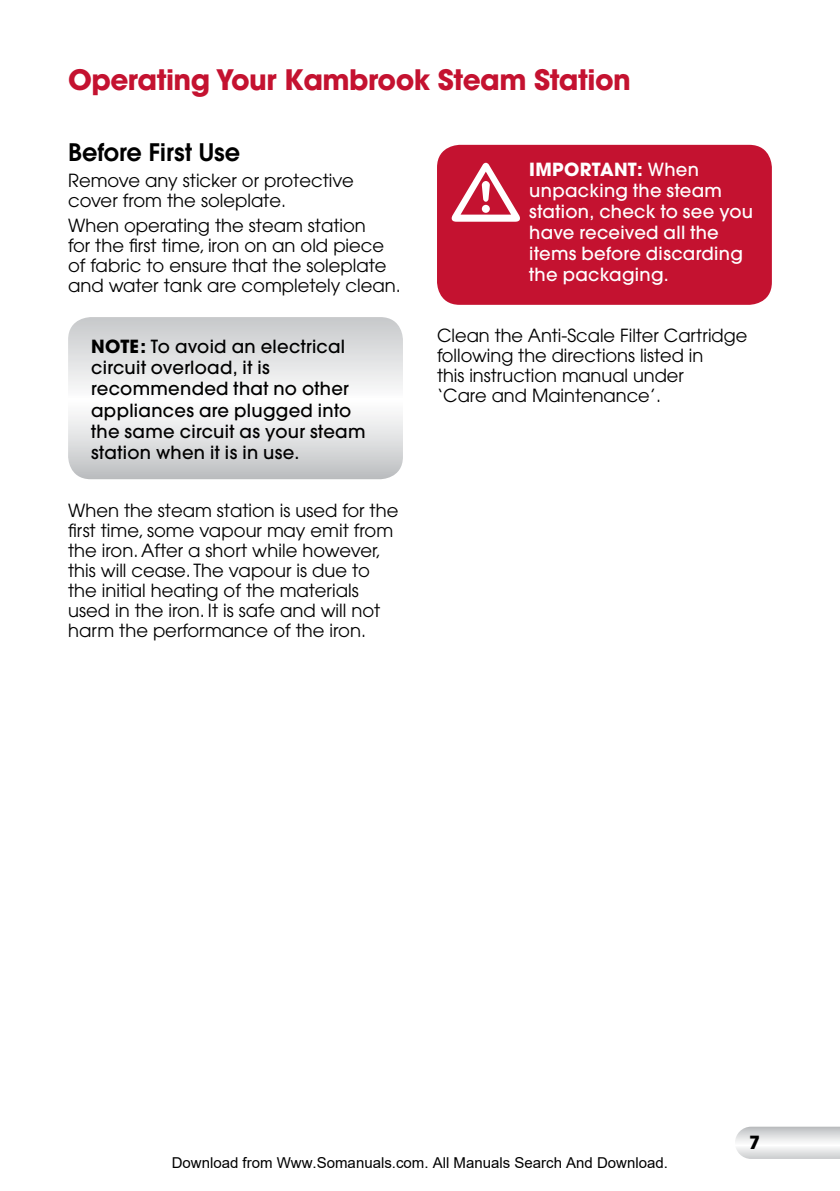
<style>
.page{position:relative;width:840px;height:1191px;background:#fff}
.page>*{position:absolute;margin:0;border:0;box-sizing:border-box;transform-origin:0 0}
.t1{font:700 28px "Avant Garde";letter-spacing:-.02em;color:#c41230}
.t2{font:600 24px "Avant Garde";color:#000}
.t3{font:18px/20px "Avant Garde";color:#000}
.t4{font:500 18px/21px "Avant Garde";letter-spacing:.015em;color:#000}
.t5{font:500 18px/21px "Avant Garde";letter-spacing:.015em;color:#fff}
.t6{font:700 18px "Avant Garde";color:#000}
.t7{font:15px "Arial";color:#000}
.s1{font-weight:700}
</style>
<div class="page">
<svg style="left:735px;top:1126px;width:104px;height:32px"></svg>
<svg style="left:68px;top:317px;width:335px;height:162px"></svg>
<div style="left:437px;top:145px;width:334px;height:160px;background:#c41230;border-radius:23px"></div>
<svg style="left:451px;top:163px;width:68px;height:59px"></svg>
<h1 class="t1" style="left:68px;top:62px;width:564px">Operating Your Kambrook Steam Station</h1>
<h2 class="t2" style="left:68px;top:136px;width:173px">Before First Use</h2>
<p class="t3" style="left:68px;top:170px;width:287px">Remove any sticker or protective cover from the soleplate.</p>
<p class="t3" style="left:68px;top:216px;width:334px">When operating the steam station<br>for the first time, iron on an old piece of fabric to ensure that the soleplate and water tank are completely clean.</p>
<p class="t4" style="left:91px;top:336px;width:276px"><span class="s1">NOTE:</span> To avoid an electrical circuit overload, it is recommended that no other appliances are plugged into the same circuit as your steam station when it is in use.</p>
<p class="t3" style="left:68px;top:500px;width:331px">When the steam station is used for the first time, some vapour may emit from the iron. After a short while however, this will cease. The vapour is due to the initial heating of the materials used in the iron. It is safe and will not harm the performance of the iron.</p>
<p class="t5" style="left:529px;top:159px;width:225px"><span class="s1">IMPORTANT:</span> When unpacking the steam station, check to see you have received all the items before discarding the packaging.</p>
<p class="t3" style="left:437px;top:325px;width:312px">Clean the Anti-Scale Filter Cartridge following the directions listed in<br>this instruction manual under<br>‘Care and Maintenance’.</p>
<p class="t6" style="left:748px;top:1131px;width:13px">7</p>
<p class="t7" style="left:172px;top:1154px;width:497px">Download from Www.Somanuals.com. All Manuals Search And Download.</p>
</div>
